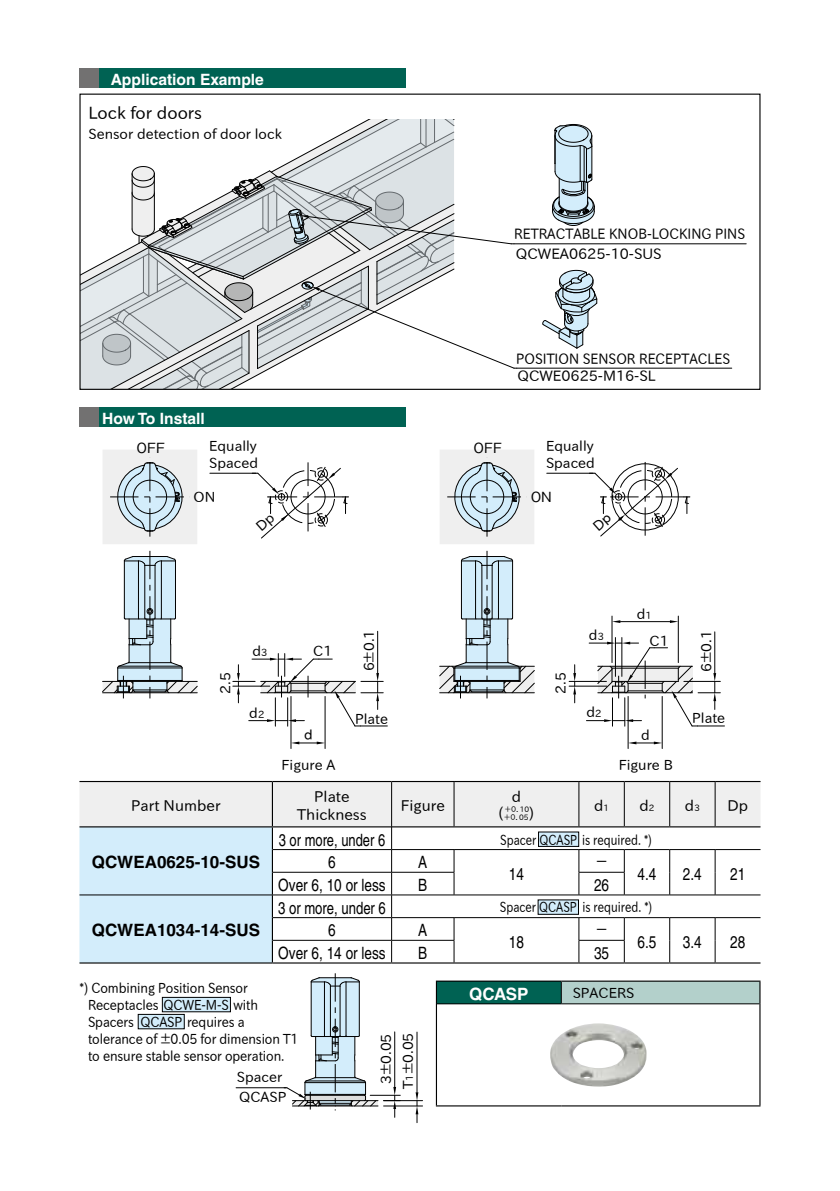
<style>
.page{position:relative;width:840px;height:1191px;background:#fff}
.page>*{position:absolute;margin:0;border:0;box-sizing:border-box;transform-origin:0 0}
.t1{font:17px "Helvetica LT Std";color:#000;scale:.8 1}
.t2{font:700 17px "Helvetica LT Std";color:#000}
.t3{font:17px "Helvetica LT Std";color:#000;scale:.76 1}
.t4{font:17px "Helvetica LT Std";color:#000;scale:.77 1}
.t5{font:17px "IPAP Gothic";color:#000}
.t6{font:700 17px "Helvetica LT Std";letter-spacing:-.015em;color:#fff}
.t7{font:17px "IPAP Gothic";color:#000;scale:.8 1}
.t8{font:700 15.6px "Helvetica LT Std";color:#fff}
.t9{font:15px/18px "IPAP Gothic";color:#000;text-align:center}
.t10{font:14.4px/19.8px "IPAP Gothic";color:#000;scale:.92 1}
.t11{font:14px/16.8px "IPAP Gothic";color:#000}
.t12{font:14px/17px "IPAP Gothic";color:#000;scale:.9 1}
.t13{font:14px "IPAP Gothic";color:#000;scale:.8 1}
.t14{font:500 14px "Gothic BBB Pr 6 N";color:#000}
.t15{font:7.6px/8px "IPAP Gothic";color:#000}
.s1{font-size:10px}
.s2{font-size:15px}
.s3{font-size:8.8px}
</style>
<div class="page">
<div style="left:79px;top:68px;width:20px;height:20px;background:#727171"></div>
<div style="left:99px;top:68px;width:306px;height:20px;background:#006253"></div>
<div style="left:79px;top:407px;width:20px;height:20px;background:#727171"></div>
<div style="left:99px;top:407px;width:306px;height:20px;background:#006253"></div>
<svg style="left:79px;top:781px;width:681px;height:182px"></svg>
<div style="left:538px;top:832px;width:40px;height:14px;background:#d3edfb"></div>
<div style="left:538px;top:900px;width:40px;height:14px;background:#d3edfb"></div>
<div style="left:436px;top:981px;width:125px;height:22px;background:#006253"></div>
<div style="left:561px;top:981px;width:198px;height:22px;background:#b3d0cb"></div>
<svg style="left:560px;top:981px;width:1px;height:22px"></svg>
<hr style="left:437px;top:1003px;width:124px;height:1px;background:#000">
<hr style="left:561px;top:1003px;width:198px;height:1px;background:#000">
<hr style="left:435px;top:980px;width:126px;height:1px;background:#000">
<hr style="left:435px;top:981px;width:2px;height:22px;background:#000">
<hr style="left:561px;top:980px;width:199px;height:1px;background:#000">
<svg style="left:759px;top:981px;width:1px;height:22px"></svg>
<hr style="left:435px;top:1003px;width:2px;height:102px;background:#000">
<hr style="left:759px;top:1003px;width:1px;height:102px;background:#000">
<hr style="left:435px;top:1105px;width:126px;height:1px;background:#000">
<hr style="left:561px;top:1105px;width:199px;height:1px;background:#000">
<img style="left:550px;top:1023px;width:96px;height:64px">
<div style="left:162px;top:997px;width:68px;height:14px;background:#d3edfb"></div>
<div style="left:162px;top:997px;width:68px;height:15px;border:1px solid #000"></div>
<div style="left:138px;top:1014px;width:46px;height:14px;background:#d3edfb"></div>
<div style="left:138px;top:1014px;width:46px;height:15px;border:1px solid #000"></div>
<hr style="left:513px;top:243px;width:232px;height:1px;background:#000">
<svg style="left:552px;top:124px;width:42px;height:102px;background:#adbdc6"></svg>
<svg style="left:542px;top:270px;width:55px;height:79px"></svg>
<hr style="left:516px;top:368px;width:215px;height:1px;background:#000">
<svg style="left:81px;top:119px;width:435px;height:269px"></svg>
<hr style="left:383px;top:1105px;width:39px;height:1px;background:#000">
<hr style="left:383px;top:1100px;width:39px;height:1px;background:#000">
<hr style="left:416px;top:1032px;width:1px;height:60px;background:#000">
<hr style="left:236px;top:1087px;width:50px;height:1px;background:#000">
<svg style="left:415px;top:1092px;width:3px;height:30px"></svg>
<svg style="left:284px;top:973px;width:116px;height:144px"></svg>
<hr style="left:290px;top:696px;width:1px;height:52px;background:#000">
<hr style="left:324px;top:696px;width:1px;height:52px;background:#000">
<hr style="left:627px;top:696px;width:1px;height:52px;background:#000">
<hr style="left:661px;top:696px;width:1px;height:52px;background:#000">
<hr style="left:377px;top:631px;width:1px;height:42px;background:#000">
<hr style="left:568px;top:686px;width:38px;height:1px;background:#000">
<hr style="left:568px;top:681px;width:38px;height:1px;background:#000">
<hr style="left:621px;top:637px;width:1px;height:39px;background:#000">
<hr style="left:614px;top:637px;width:1px;height:39px;background:#000">
<hr style="left:677px;top:616px;width:1px;height:46px;background:#000">
<hr style="left:611px;top:616px;width:1px;height:46px;background:#000">
<hr style="left:620px;top:621px;width:49px;height:1px;background:#000">
<hr style="left:210px;top:473px;width:46px;height:1px;background:#000">
<hr style="left:546px;top:473px;width:46px;height:1px;background:#000">
<hr style="left:714px;top:632px;width:1px;height:41px;background:#000">
<svg style="left:103px;top:450px;width:94px;height:94px"></svg>
<svg style="left:440px;top:450px;width:94px;height:94px"></svg>
<svg style="left:102px;top:551px;width:96px;height:147px"></svg>
<svg style="left:439px;top:551px;width:95px;height:147px"></svg>
<svg style="left:291px;top:741px;width:34px;height:3px"></svg>
<svg style="left:627px;top:741px;width:34px;height:3px"></svg>
<svg style="left:573px;top:664px;width:2px;height:39px"></svg>
<svg style="left:669px;top:620px;width:9px;height:3px"></svg>
<svg style="left:611px;top:620px;width:9px;height:3px"></svg>
<svg style="left:586px;top:641px;width:138px;height:85px"></svg>
<svg style="left:233px;top:653px;width:154px;height:73px"></svg>
<svg style="left:252px;top:462px;width:96px;height:77px"></svg>
<svg style="left:589px;top:462px;width:100px;height:75px"></svg>
<p class="t8" style="left:111px;top:70px;width:155px">Application Example</p>
<p class="t5" style="left:88px;top:103px;width:115px">Lock for doors</p>
<p class="t11" style="left:88px;top:126px;width:195px">Sensor detection of door lock</p>
<p class="t8" style="left:102px;top:408px;width:104px">How To Install</p>
<p class="t10" style="left:514px;top:225px;width:252px">RETRACTABLE KNOB-LOCKING PINS<br>QCWEA0625-10-SUS</p>
<p class="t10" style="left:516px;top:351px;width:234px;line-height:17px">POSITION SENSOR RECEPTACLES<br>QCWE0625-M16-SL</p>
<p class="t14" style="left:136px;top:437px;width:30px">OFF</p>
<p class="t11" style="left:209px;top:438px;width:50px">Equally<br>Spaced</p>
<p class="t11" style="left:545px;top:438px;width:50px">Equally<br>Spaced</p>
<p class="t14" style="left:473px;top:437px;width:30px">OFF</p>
<p class="t11" style="left:193px;top:489px;width:23px">ON</p>
<p class="t14" style="left:530px;top:485px;width:23px">ON</p>
<p class="t11" style="left:217px;top:694px;width:23px;rotate:-90deg">2.5</p>
<p class="t11" style="left:252px;top:642px;width:16px">d<span class="s1">3</span></p>
<p class="t11" style="left:361px;top:671px;width:43px;rotate:-90deg">6±0.1</p>
<p class="t11" style="left:313px;top:643px;width:20px">C1</p>
<p class="t11" style="left:552px;top:694px;width:23px;rotate:-90deg">2.5</p>
<p class="t11" style="left:588px;top:626px;width:16px">d<span class="s1">3</span></p>
<p class="t11" style="left:636px;top:606px;width:16px">d<span class="s1">1</span></p>
<p class="t11" style="left:649px;top:633px;width:20px">C1</p>
<p class="t11" style="left:698px;top:672px;width:43px;rotate:-90deg">6±0.1</p>
<p class="t11" style="left:249px;top:704px;width:16px">d<span class="s1">2</span></p>
<p class="t11" style="left:586px;top:704px;width:16px">d<span class="s1">2</span></p>
<p class="t11" style="left:355px;top:710px;width:34px">Plate</p>
<p class="t11" style="left:691px;top:710px;width:34px">Plate</p>
<p class="t11" style="left:304px;top:726px;width:10px">ｄ</p>
<p class="t11" style="left:641px;top:727px;width:10px">d</p>
<p class="t11" style="left:281px;top:757px;width:55px">Figure A</p>
<p class="t11" style="left:618px;top:757px;width:56px">Figure B</p>
<p class="t9" style="left:131px;top:797px;width:91px">Part Number</p>
<p class="t9" style="left:297px;top:788px;width:71px">Plate<br>Thickness</p>
<p class="t9" style="left:400px;top:797px;width:46px">Figure</p>
<p class="t9" style="left:511px;top:788px;width:11px">d</p>
<p class="t15" style="left:504px;top:805px;width:32px;text-indent:-6px"><span class="s2">(</span> ＋０．10＋０．05<sup>)</sup></p>
<p class="t9" style="left:594px;top:797px;width:16px">d<span class="s3">1</span></p>
<p class="t9" style="left:639px;top:797px;width:16px">d<span class="s3">2</span></p>
<p class="t9" style="left:684px;top:797px;width:16px">d<span class="s3">3</span></p>
<p class="t9" style="left:727px;top:797px;width:22px">Dp</p>
<p class="t2" style="left:92px;top:852px;width:170px">QCWEA0625-10-SUS</p>
<p class="t2" style="left:92px;top:920px;width:170px">QCWEA1034-14-SUS</p>
<p class="t3" style="left:279px;top:829px;width:141px">3 or more, under 6</p>
<p class="t13" style="left:500px;top:831px;width:191px">Spacer QCASP is required. *)</p>
<p class="t1" style="left:328px;top:852px;width:11px">6</p>
<p class="t1" style="left:418px;top:852px;width:13px">A</p>
<p class="t1" style="left:508px;top:863px;width:20px">14</p>
<p class="t7" style="left:595px;top:852px;width:15px">－</p>
<p class="t1" style="left:637px;top:863px;width:25px">4.4</p>
<p class="t1" style="left:682px;top:863px;width:25px">2.4</p>
<p class="t1" style="left:729px;top:863px;width:20px">21</p>
<p class="t1" style="left:278px;top:875px;width:136px">Over 6, 10 or less</p>
<p class="t1" style="left:418px;top:875px;width:13px">B</p>
<p class="t1" style="left:593px;top:875px;width:20px">26</p>
<p class="t4" style="left:278px;top:897px;width:141px">3 or more, under 6</p>
<p class="t13" style="left:499px;top:899px;width:192px">Spacer QCASP is required. *)</p>
<p class="t1" style="left:328px;top:920px;width:11px">6</p>
<p class="t1" style="left:418px;top:920px;width:13px">A</p>
<p class="t1" style="left:508px;top:931px;width:20px">18</p>
<p class="t7" style="left:595px;top:920px;width:15px">－</p>
<p class="t1" style="left:637px;top:931px;width:25px">6.5</p>
<p class="t1" style="left:682px;top:931px;width:25px">3.4</p>
<p class="t1" style="left:729px;top:931px;width:20px">28</p>
<p class="t1" style="left:278px;top:943px;width:136px">Over 6, 14 or less</p>
<p class="t1" style="left:418px;top:943px;width:13px">B</p>
<p class="t1" style="left:593px;top:943px;width:20px">35</p>
<p class="t12" style="left:88px;top:979px;width:235px;text-indent:-9px">*) Combining Position Sensor<br>Receptacles QCWE-M-S with<br>Spacers QCASP requires a tolerance of ±0.05 for dimension T1 to ensure stable sensor operation.</p>
<p class="t11" style="left:237px;top:1067px;width:51px;line-height:19.6px">Spacer<br>QCASP</p>
<p class="t11" style="left:378px;top:1084px;width:52px;rotate:-90deg">3±0.05</p>
<p class="t11" style="left:400px;top:1089px;width:58px;rotate:-90deg">T<span class="s1">1</span>±0.05</p>
<p class="t6" style="left:469px;top:983px;width:61px">QCASP</p>
<p class="t11" style="left:572px;top:984px;width:63px">SPACERS</p>
</div>
